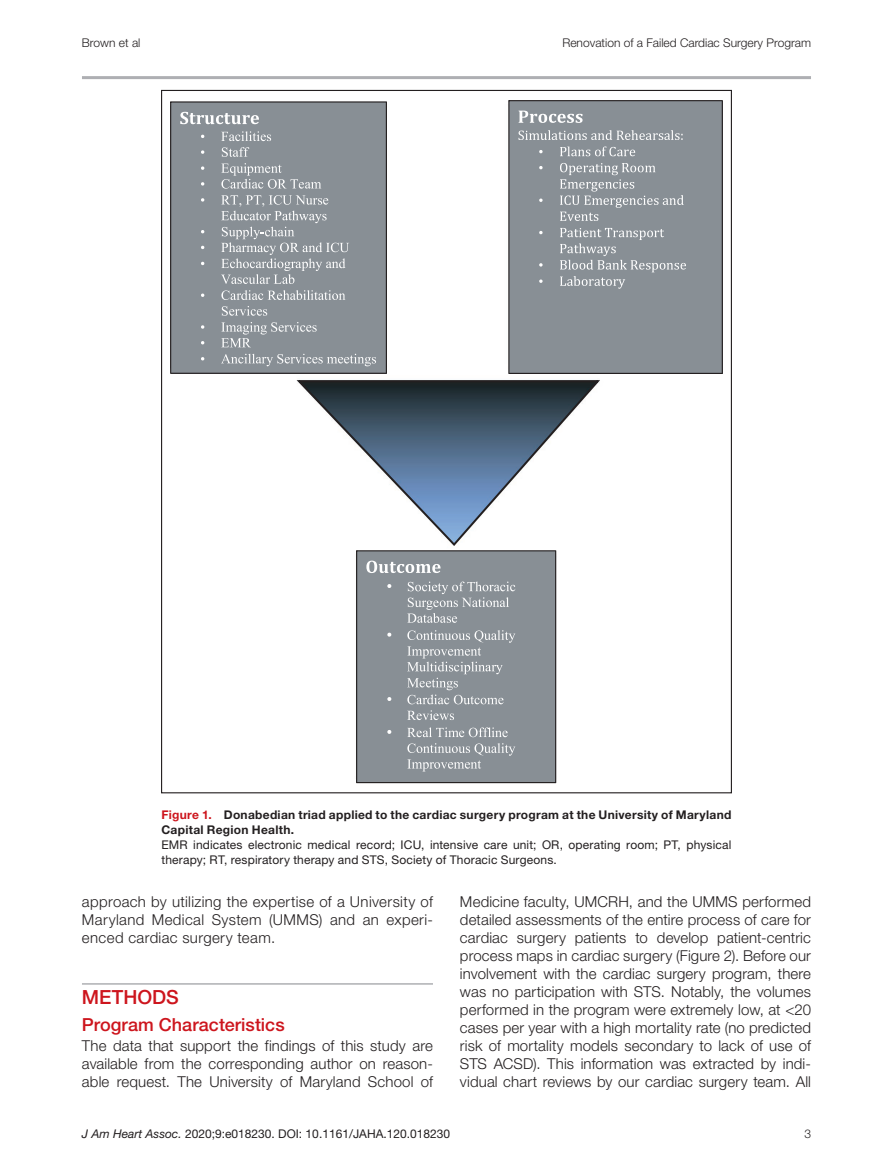
<style>
.page{position:relative;width:893px;height:1174px;background:#fff}
.page>*{position:absolute;margin:0;border:0;box-sizing:border-box;transform-origin:0 0}
.t1{font:500 19.5px "Helvetica Neue LT Std";color:#cd151d}
.t2{font:500 18px "Helvetica Neue LT Std";color:#cd151d}
.t3{font:300 15px/18px "Helvetica Neue LT Std";letter-spacing:.015em;color:#231f20;text-align:justify}
.t4{font:12px/15px "Helvetica Neue LT Std";letter-spacing:.015em;color:#231f20}
.t5{font:700 12px/15px "Helvetica Neue LT Std";letter-spacing:.025em;color:#231f20}
.t6{font:300 12px "Helvetica Neue LT Std";color:#231f20}
.s1{color:#cd151d}
.s2{font-style:italic}
</style>
<div class="page">
<hr style="left:82px;top:983px;width:351px;height:1px;background:#aeafb3">
<div style="left:170px;top:101px;width:217px;height:273px;background:#888f95"></div>
<svg style="left:180px;top:112px;width:79px;height:12px"></svg>
<svg style="left:221px;top:131px;width:50px;height:10px"></svg>
<svg style="left:201px;top:150px;width:3px;height:4px"></svg>
<svg style="left:222px;top:147px;width:27px;height:10px"></svg>
<svg style="left:201px;top:166px;width:3px;height:4px"></svg>
<svg style="left:201px;top:182px;width:3px;height:4px"></svg>
<svg style="left:221px;top:163px;width:100px;height:26px;background:#999fa4"></svg>
<svg style="left:201px;top:198px;width:3px;height:4px"></svg>
<svg style="left:221px;top:195px;width:128px;height:89px;background:#979da2"></svg>
<svg style="left:201px;top:293px;width:3px;height:4px"></svg>
<svg style="left:221px;top:290px;width:124px;height:10px"></svg>
<svg style="left:222px;top:306px;width:45px;height:10px"></svg>
<svg style="left:201px;top:325px;width:3px;height:4px"></svg>
<svg style="left:221px;top:322px;width:96px;height:25px;background:#979da2"></svg>
<svg style="left:221px;top:354px;width:155px;height:12px;background:#9ea3a8"></svg>
<div style="left:508px;top:100px;width:215px;height:274px;background:#888f95"></div>
<svg style="left:519px;top:111px;width:64px;height:12px"></svg>
<svg style="left:518px;top:130px;width:165px;height:10px;background:#a5aaaf"></svg>
<svg style="left:539px;top:150px;width:4px;height:3px"></svg>
<svg style="left:560px;top:146px;width:75px;height:10px"></svg>
<svg style="left:539px;top:166px;width:4px;height:3px"></svg>
<svg style="left:539px;top:198px;width:4px;height:4px"></svg>
<svg style="left:560px;top:163px;width:124px;height:58px;background:#969ca1"></svg>
<svg style="left:539px;top:231px;width:4px;height:3px"></svg>
<svg style="left:539px;top:263px;width:4px;height:3px"></svg>
<svg style="left:539px;top:279px;width:4px;height:4px"></svg>
<svg style="left:560px;top:228px;width:126px;height:61px;background:#959ba1"></svg>
<div style="left:356px;top:550px;width:200px;height:233px;background:#888f95"></div>
<svg style="left:366px;top:560px;width:75px;height:13px"></svg>
<svg style="left:387px;top:584px;width:4px;height:4px"></svg>
<svg style="left:407px;top:581px;width:108px;height:42px;background:#989ea3"></svg>
<svg style="left:387px;top:632px;width:4px;height:4px"></svg>
<svg style="left:387px;top:697px;width:4px;height:4px"></svg>
<svg style="left:407px;top:630px;width:108px;height:74px;background:#979da2"></svg>
<svg style="left:407px;top:710px;width:47px;height:10px"></svg>
<svg style="left:387px;top:730px;width:4px;height:4px"></svg>
<svg style="left:407px;top:727px;width:101px;height:10px"></svg>
<svg style="left:407px;top:743px;width:108px;height:28px;background:#999ea4"></svg>
<svg style="left:296px;top:380px;width:304px;height:166px"></svg>
<hr style="left:82px;top:76px;width:729px;height:3px;background:#aeafb3">
<p class="t6" style="left:82px;top:35px;width:60px">Brown et al</p>
<p class="t6" style="left:562px;top:35px;width:250px">Renovation of a Failed Cardiac Surgery Program</p>
<p class="t5" style="left:162px;top:806px;width:571px"><span class="s1">Figure 1.</span> Donabedian triad applied to the cardiac surgery program at the University of Maryland<br>Capital Region Health.</p>
<p class="t4" style="left:162px;top:836px;width:571px">EMR indicates electronic medical record; ICU, intensive care unit; OR, operating room; PT, physical therapy; RT, respiratory therapy and STS, Society of Thoracic Surgeons.</p>
<p class="t3" style="left:82px;top:892px;width:352px">approach by utilizing the expertise of a University of Maryland Medical System (UMMS) and an experi&shy;enced cardiac surgery team.</p>
<h1 class="t1" style="left:82px;top:985px;width:98px">METHODS</h1>
<p class="t2" style="left:82px;top:1014px;width:204px">Program Characteristics</p>
<p class="t3" style="left:82px;top:1036px;width:352px">The data that support the findings of this study are available from the corresponding author on reason&shy;able request. The University of Maryland School of</p>
<p class="t3" style="left:460px;top:892px;width:353px">Medicine faculty, UMCRH, and the UMMS performed detailed assessments of the entire process of care for cardiac surgery patients to develop patient-centric process maps in cardiac surgery (Figure 2). Before our involvement with the cardiac surgery program, there was no participation with STS. Notably, the volumes performed in the program were extremely low, at &lt;20 cases per year with a high mortality rate (no predicted risk of mortality models secondary to lack of use of STS ACSD). This information was extracted by indi&shy;vidual chart reviews by our cardiac surgery team. All</p>
<p class="t4" style="left:82px;top:1126px;width:370px"><span class="s2">J Am Heart Assoc.</span> 2020;9:e018230. DOI: 10.1161/JAHA.120.018230</p>
<p class="t6" style="left:804px;top:1126px;width:8px">3</p>
</div>
